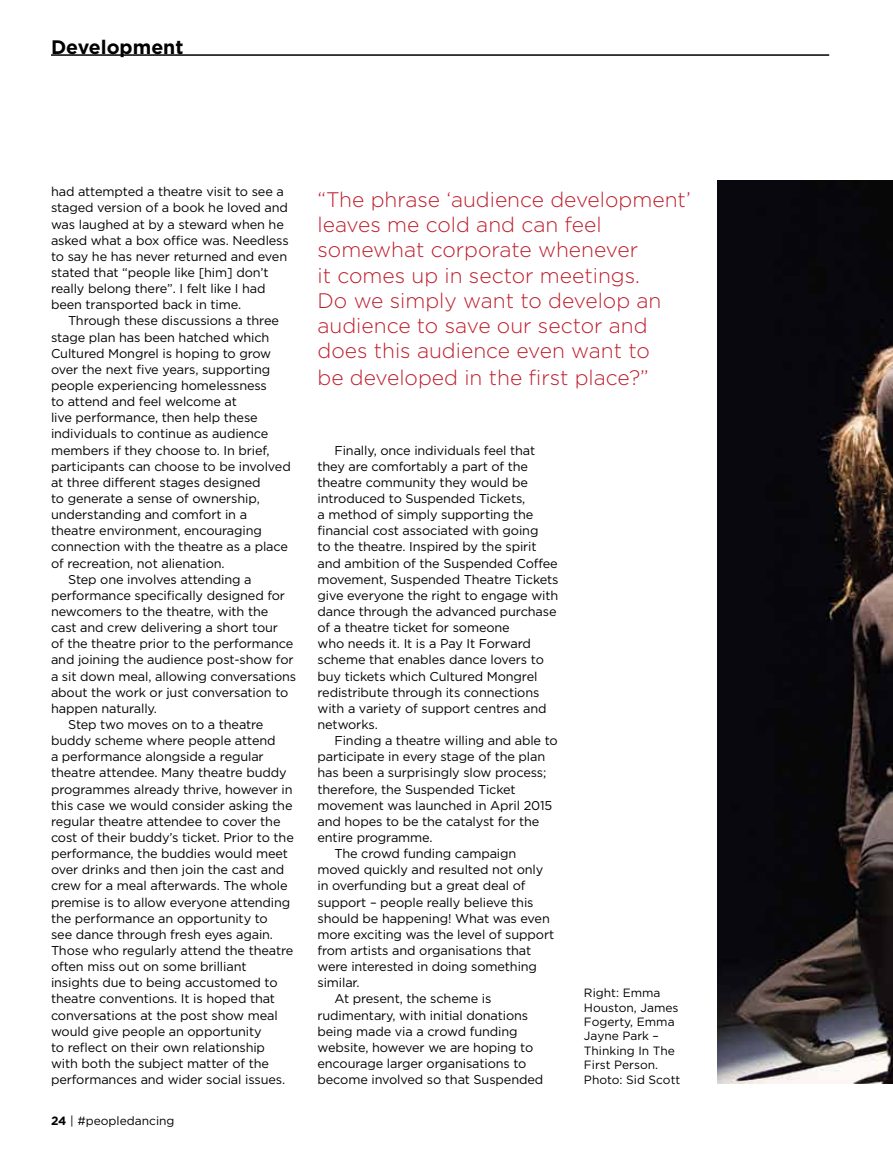
<style>
.page{position:relative;width:893px;height:1149px;background:#fff}
.page>*{position:absolute;margin:0;border:0;box-sizing:border-box;transform-origin:0 0}
.t1{font:300 21px/25.5px "Gotham";color:#be1e2d}
.t2{font:700 19.5px "Gotham";color:#000}
.t3{font:12.75px/16.2px "Gotham";letter-spacing:-.01em;color:#000}
.t4{font:12px/14.4px "Gotham";color:#000}
.s1{font-weight:700}
</style>
<div class="page">
<hr style="left:51px;top:54px;width:778px;height:2px;background:#000">
<img style="left:717px;top:180px;width:176px;height:903px">
<h2 class="t2" style="left:51px;top:36px;width:134px">Development</h2>
<p class="t3" style="left:51px;top:183px;width:239px">had attempted a theatre visit to see a staged version of a book he loved and was laughed at by a steward when he asked what a box office was. Needless to say he has never returned and even stated that “people like [him] don’t really belong there”. I felt like I had been transported back in time.</p>
<p class="t3" style="left:68px;top:312px;width:212px">Through these discussions a three</p>
<p class="t3" style="left:51px;top:328px;width:220px">stage plan has been hatched which</p>
<p class="t3" style="left:51px;top:345px;width:222px">Cultured Mongrel is hoping to grow</p>
<p class="t3" style="left:51px;top:361px;width:221px">over the next five years, supporting</p>
<p class="t3" style="left:51px;top:377px;width:217px">people experiencing homelessness</p>
<p class="t3" style="left:51px;top:393px;width:187px">to attend and feel welcome at</p>
<p class="t3" style="left:51px;top:409px;width:208px">live performance, then help these</p>
<p class="t3" style="left:51px;top:425px;width:219px">individuals to continue as audience</p>
<p class="t3" style="left:51px;top:441px;width:220px">members if they choose to. In brief,</p>
<p class="t3" style="left:51px;top:458px;width:241px">participants can choose to be involved</p>
<p class="t3" style="left:51px;top:474px;width:211px">at three different stages designed</p>
<p class="t3" style="left:51px;top:490px;width:210px">to generate a sense of ownership,</p>
<p class="t3" style="left:51px;top:506px;width:198px">understanding and comfort in a</p>
<p class="t3" style="left:51px;top:522px;width:212px">theatre environment, encouraging</p>
<p class="t3" style="left:51px;top:538px;width:238px">connection with the theatre as a place</p>
<p class="t3" style="left:51px;top:554px;width:175px">of recreation, not alienation.</p>
<p class="t3" style="left:68px;top:570px;width:185px">Step one involves attending a</p>
<p class="t3" style="left:51px;top:587px;width:236px">performance specifically designed for</p>
<p class="t3" style="left:51px;top:603px;width:219px">newcomers to the theatre, with the</p>
<p class="t3" style="left:51px;top:619px;width:229px">cast and crew delivering a short tour</p>
<p class="t3" style="left:51px;top:635px;width:244px">of the theatre prior to the performance</p>
<p class="t3" style="left:51px;top:651px;width:244px">and joining the audience post-show for</p>
<p class="t3" style="left:51px;top:667px;width:247px">a sit down meal, allowing conversations</p>
<p class="t3" style="left:51px;top:683px;width:239px">about the work or just conversation to</p>
<p class="t3" style="left:51px;top:699px;width:108px">happen naturally.</p>
<p class="t3" style="left:68px;top:716px;width:197px">Step two moves on to a theatre</p>
<p class="t3" style="left:51px;top:732px;width:226px">buddy scheme where people attend</p>
<p class="t3" style="left:51px;top:748px;width:214px">a performance alongside a regular</p>
<p class="t3" style="left:51px;top:764px;width:237px">theatre attendee. Many theatre buddy</p>
<p class="t3" style="left:51px;top:780px;width:243px">programmes already thrive, however in</p>
<p class="t3" style="left:51px;top:796px;width:243px">this case we would consider asking the</p>
<p class="t3" style="left:51px;top:812px;width:231px">regular theatre attendee to cover the</p>
<p class="t3" style="left:51px;top:828px;width:244px">cost of their buddy’s ticket. Prior to the</p>
<p class="t3" style="left:51px;top:845px;width:239px">performance, the buddies would meet</p>
<p class="t3" style="left:51px;top:861px;width:235px">over drinks and then join the cast and</p>
<p class="t3" style="left:51px;top:877px;width:238px">crew for a meal afterwards. The whole</p>
<p class="t3" style="left:51px;top:893px;width:241px">premise is to allow everyone attending</p>
<p class="t3" style="left:51px;top:909px;width:218px">the performance an opportunity to</p>
<p class="t3" style="left:51px;top:925px;width:224px">see dance through fresh eyes again.</p>
<p class="t3" style="left:51px;top:941px;width:244px">Those who regularly attend the theatre</p>
<p class="t3" style="left:51px;top:957px;width:197px">often miss out on some brilliant</p>
<p class="t3" style="left:51px;top:974px;width:228px">insights due to being accustomed to</p>
<p class="t3" style="left:51px;top:990px;width:226px">theatre conventions. It is hoped that</p>
<p class="t3" style="left:51px;top:1006px;width:228px">conversations at the post show meal</p>
<p class="t3" style="left:51px;top:1022px;width:212px">would give people an opportunity</p>
<p class="t3" style="left:51px;top:1038px;width:216px">to reflect on their own relationship</p>
<p class="t3" style="left:51px;top:1054px;width:219px">with both the subject matter of the</p>
<p class="t3" style="left:51px;top:1070px;width:236px">performances and wider social issues.</p>
<p class="t4" style="left:51px;top:1112px;width:125px"><span class="s1">24</span> | #peopledancing</p>
<p class="t1" style="left:317px;top:186px;width:375px">“The phrase ‘audience development’ leaves me cold and can feel somewhat corporate whenever<br>it comes up in sector meetings.<br>Do we simply want to develop an audience to save our sector and does this audience even want to<br>be developed in the first place?”</p>
<p class="t3" style="left:317px;top:441px;width:243px;text-indent:17px">Finally, once individuals feel that they are comfortably a part of the theatre community they would be introduced to Suspended Tickets,<br>a method of simply supporting the financial cost associated with going<br>to the theatre. Inspired by the spirit and ambition of the Suspended Coffee movement, Suspended Theatre Tickets give everyone the right to engage with dance through the advanced purchase of a theatre ticket for someone<br>who needs it. It is a Pay It Forward scheme that enables dance lovers to buy tickets which Cultured Mongrel redistribute through its connections with a variety of support centres and networks.</p>
<p class="t3" style="left:334px;top:732px;width:225px">Finding a theatre willing and able to</p>
<p class="t3" style="left:317px;top:748px;width:229px">participate in every stage of the plan</p>
<p class="t3" style="left:317px;top:764px;width:230px">has been a surprisingly slow process;</p>
<p class="t3" style="left:317px;top:780px;width:200px">therefore, the Suspended Ticket</p>
<p class="t3" style="left:317px;top:796px;width:236px">movement was launched in April 2015</p>
<p class="t3" style="left:317px;top:812px;width:223px">and hopes to be the catalyst for the</p>
<p class="t3" style="left:317px;top:828px;width:117px">entire programme.</p>
<p class="t3" style="left:334px;top:845px;width:183px">The crowd funding campaign</p>
<p class="t3" style="left:317px;top:861px;width:227px">moved quickly and resulted not only</p>
<p class="t3" style="left:317px;top:877px;width:210px">in overfunding but a great deal of</p>
<p class="t3" style="left:317px;top:893px;width:218px">support – people really believe this</p>
<p class="t3" style="left:317px;top:909px;width:234px">should be happening! What was even</p>
<p class="t3" style="left:317px;top:925px;width:238px">more exciting was the level of support</p>
<p class="t3" style="left:317px;top:941px;width:215px">from artists and organisations that</p>
<p class="t3" style="left:317px;top:957px;width:221px">were interested in doing something</p>
<p class="t3" style="left:317px;top:974px;width:44px">similar.</p>
<p class="t3" style="left:334px;top:990px;width:158px">At present, the scheme is</p>
<p class="t3" style="left:317px;top:1006px;width:212px">rudimentary, with initial donations</p>
<p class="t3" style="left:317px;top:1022px;width:202px">being made via a crowd funding</p>
<p class="t3" style="left:317px;top:1038px;width:217px">website, however we are hoping to</p>
<p class="t3" style="left:317px;top:1054px;width:211px">encourage larger organisations to</p>
<p class="t3" style="left:317px;top:1070px;width:227px">become involved so that Suspended</p>
<p class="t4" style="left:584px;top:985px;width:98px">Right: Emma<br>Houston, James<br>Fogerty, Emma<br>Jayne Park –<br>Thinking In The<br>First Person.<br>Photo: Sid Scott</p>
</div>
